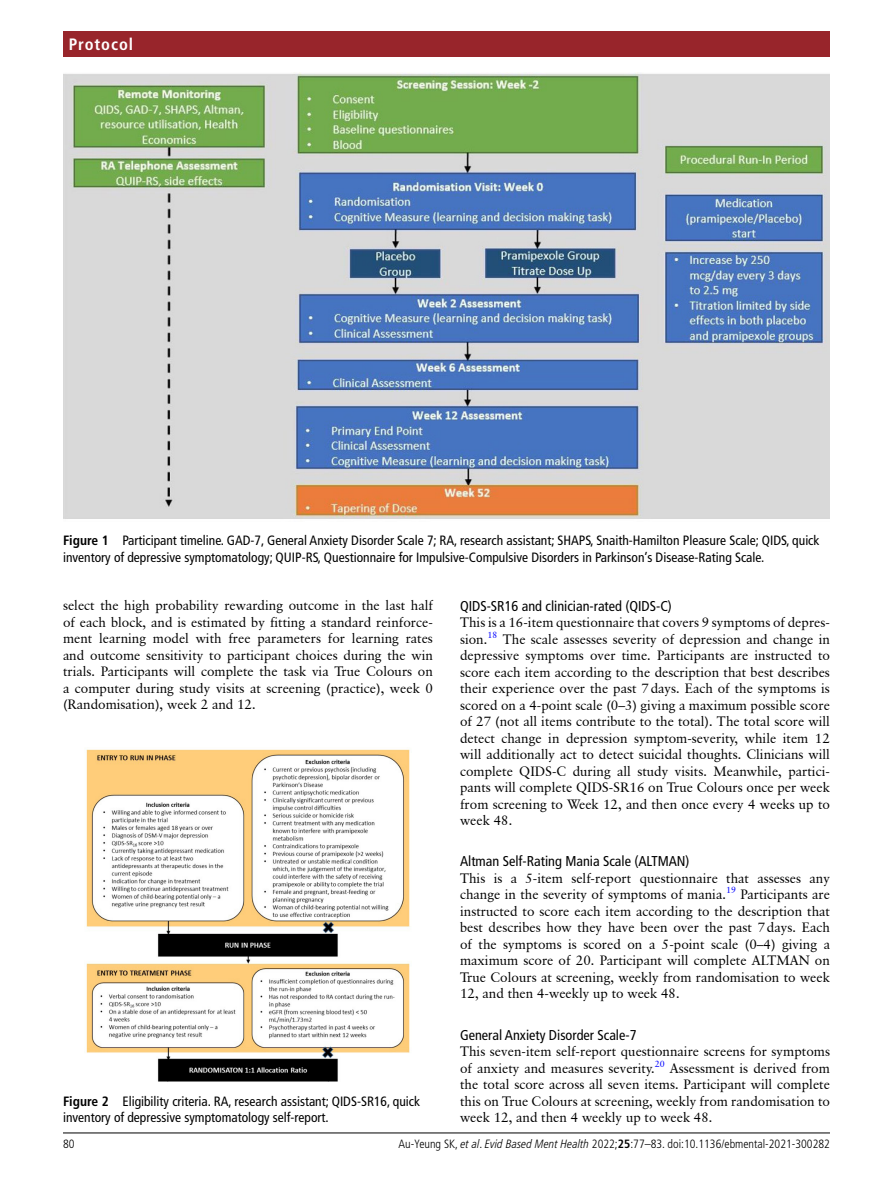
<style>
.page{position:relative;width:893px;height:1191px;background:#fff}
.page>*{position:absolute;margin:0;border:0;box-sizing:border-box;transform-origin:0 0}
.t1{font:700 condensed 16.5px "Frutiger LT Pro";color:#fff}
.t2{font:condensed 14.25px "Frutiger LT Pro";color:#000}
.t3{font:13.5px/16.5px "Classical Garamond BT";color:#000;text-align:justify}
.t4{font:condensed 13.5px/16.5px "Frutiger LT Pro";color:#000}
.t5{font:300 condensed 12px "Frutiger LT Pro";color:#000}
.s1{font-weight:700}
.s2{font-style:italic}
</style>
<div class="page">
<hr style="left:63px;top:1132px;width:767px;height:1px;background:#000">
<div style="left:63px;top:31px;width:767px;height:25px;background:#98252b"></div>
<img style="left:63px;top:72px;width:767px;height:447px">
<img style="left:86px;top:749px;width:324px;height:332px">
<p class="t1" style="left:69px;top:34px;width:66px">Protocol</p>
<p class="t4" style="left:63px;top:532px;width:758px"><span class="s1">Figure 1</span> Participant timeline. GAD-7, General Anxiety Disorder Scale 7; RA, research assistant; SHAPS, Snaith-Hamilton Pleasure Scale; QIDS, quick inventory of depressive symptomatology; QUIP-RS, Questionnaire for Impulsive-Compulsive Disorders in Parkinson’s Disease-Rating Scale.</p>
<p class="t3" style="left:63px;top:597px;width:371px">select the high probability rewarding outcome in the last half of each block, and is estimated by fitting a standard reinforce&shy;ment learning model with free parameters for learning rates and outcome sensitivity to participant choices during the win trials. Participants will complete the task via True Colours on a computer during study visits at screening (practice), week 0 (Randomisation), week 2 and 12.</p>
<p class="t2" style="left:460px;top:597px;width:213px">QIDS-SR16 and clinician-rated (QIDS-C)</p>
<p class="t3" style="left:460px;top:614px;width:371px">This is a 16-item questionnaire that covers 9 symptoms of depres&shy;sion.<sup>18</sup> The scale assesses severity of depression and change in depressive symptoms over time. Participants are instructed to score each item according to the description that best describes their experience over the past 7days. Each of the symptoms is scored on a 4-point scale (0–3) giving a maximum possible score of 27 (not all items contribute to the total). The total score will detect change in depression symptom-severity, while item 12 will additionally act to detect suicidal thoughts. Clinicians will complete QIDS-C during all study visits. Meanwhile, partici&shy;pants will complete QIDS-SR16 on True Colours once per week from screening to Week 12, and then once every 4 weeks up to week 48.</p>
<p class="t2" style="left:460px;top:853px;width:231px">Altman Self-Rating Mania Scale (ALTMAN)</p>
<p class="t3" style="left:460px;top:869px;width:371px">This is a 5-item self-report questionnaire that assesses any change in the severity of symptoms of mania.<sup>19</sup> Participants are instructed to score each item according to the description that best describes how they have been over the past 7days. Each of the symptoms is scored on a 5-point scale (0–4) giving a maximum score of 20. Participant will complete ALTMAN on True Colours at screening, weekly from randomisation to week 12, and then 4-weekly up to week 48.</p>
<p class="t2" style="left:460px;top:1026px;width:178px">General Anxiety Disorder Scale-7</p>
<p class="t3" style="left:460px;top:1043px;width:371px">This seven-item self-report questionnaire screens for symptoms of anxiety and measures severity.<sup>20</sup> Assessment is derived from the total score across all seven items. Participant will complete this on True Colours at screening, weekly from randomisation to week 12, and then 4 weekly up to week 48.</p>
<p class="t4" style="left:63px;top:1092px;width:359px"><span class="s1">Figure 2</span> Eligibility criteria. RA, research assistant; QIDS-SR16, quick inventory of depressive symptomatology self-report.</p>
<p class="t5" style="left:63px;top:1136px;width:13px">80</p>
<p class="t5" style="left:398px;top:1136px;width:433px">Au-Yeung SK, <span class="s2">et al</span>. <span class="s2">Evid Based Ment Health</span> 2022;<span class="s1">25</span>:77–83. doi:10.1136/ebmental-2021-300282</p>
</div>
